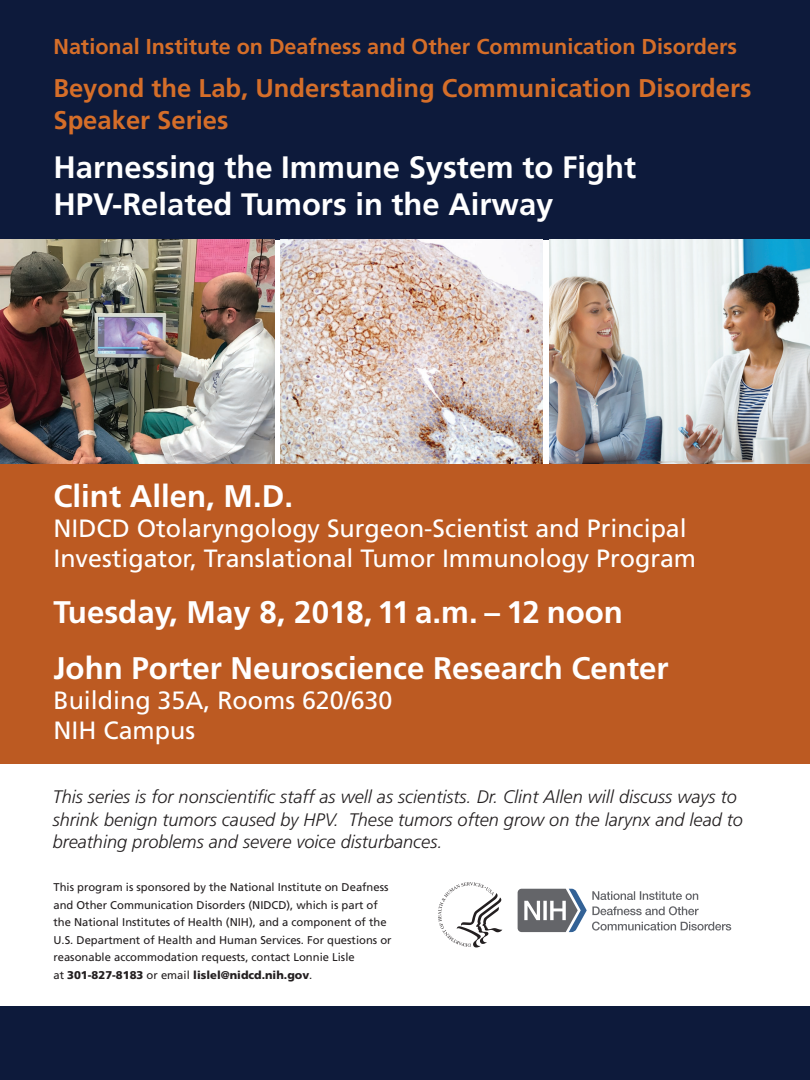
<style>
.page{position:relative;width:810px;height:1080px;background:#fff}
.page>*{position:absolute;margin:0;border:0;box-sizing:border-box;transform-origin:0 0}
.t1{font:700 31.25px "Frutiger LT Std";color:#fff}
.t2{font:700 31px/37.2px "Frutiger LT Std";color:#fff}
.t3{font:700 25.62px/32.3px "Frutiger LT Std";color:#d56e29}
.t4{font:25px/30px "Frutiger LT Std";color:#fff}
.t5{font:700 21.56px "Frutiger LT Std";color:#d56e29}
.t6{font:italic 300 18.12px/22.5px "Frutiger LT Std";color:#231f20}
.t7{font:11.25px/17.5px "Frutiger LT Std";color:#231f20}
.s1{font-weight:900}
</style>
<div class="page">
<div style="left:0;top:0;width:810px;height:240px;background:#0d1a3b"></div>
<img style="left:0;top:239px;width:275px;height:225px">
<img style="left:281px;top:239px;width:262px;height:225px">
<img style="left:549px;top:240px;width:261px;height:224px">
<div style="left:0;top:1007px;width:810px;height:73px;background:#0d1a3b"></div>
<div style="left:0;top:464px;width:810px;height:300px;background:#bc5a22"></div>
<svg style="left:438px;top:882px;width:64px;height:65px"></svg>
<svg style="left:518px;top:889px;width:213px;height:43px"></svg>
<p class="t5" style="left:53px;top:34px;width:685px">National Institute on Deafness and Other Communication Disorders</p>
<p class="t3" style="left:53px;top:72px;width:699px">Beyond the Lab, Understanding Communication Disorders<br>Speaker Series</p>
<h1 class="t2" style="left:53px;top:149px;width:584px">Harnessing the Immune System to Fight<br>HPV-Related Tumors in the Airway</h1>
<h2 class="t1" style="left:53px;top:478px;width:241px">Clint Allen, M.D.</h2>
<p class="t4" style="left:53px;top:513px;width:644px">NIDCD Otolaryngology Surgeon-Scientist and Principal<br>Investigator, Translational Tumor Immunology Program</p>
<p class="t1" style="left:53px;top:594px;width:571px">Tuesday, May 8, 2018, 11 a.m. – 12 noon</p>
<h2 class="t1" style="left:53px;top:650px;width:617px">John Porter Neuroscience Research Center</h2>
<p class="t4" style="left:53px;top:686px;width:340px">Building 35A, Rooms 620/630</p>
<p class="t4" style="left:53px;top:716px;width:143px">NIH Campus</p>
<p class="t6" style="left:53px;top:786px;width:692px">This series is for nonscientific staff as well as scientists. Dr. Clint Allen will discuss ways to shrink benign tumors caused by HPV. These tumors often grow on the larynx and lead to breathing problems and severe voice disturbances.</p>
<p class="t7" style="left:53px;top:879px;width:340px">This program is sponsored by the National Institute on Deafness and Other Communication Disorders (NIDCD), which is part of the National Institutes of Health (NIH), and a component of the U.S. Department of Health and Human Services. For questions or reasonable accommodation requests, contact Lonnie Lisle<br>at <span class="s1">301-827-8183</span> or email <span class="s1">lislel@nidcd.nih.gov</span>.</p>
</div>
